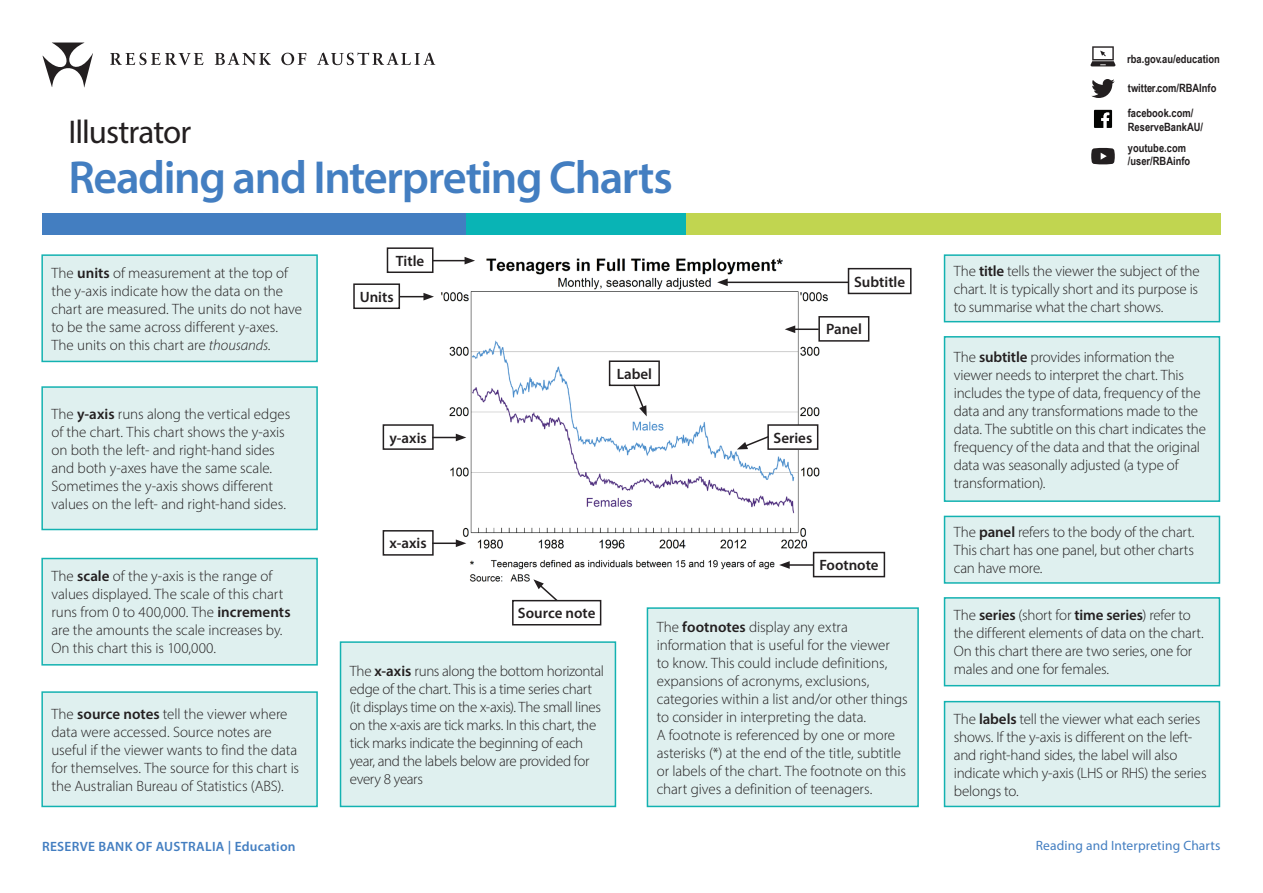
<style>
.page{position:relative;width:1263px;height:893px;background:#fff}
.page>*{position:absolute;margin:0;border:0;box-sizing:border-box;transform-origin:0 0}
.t1{font:600 46.5px "Myriad Pro";letter-spacing:-.03em;color:#437ec1}
.t2{font:33px "Myriad Pro";letter-spacing:-.03em;color:#231f20}
.t3{font:300 15px/18px "Myriad Pro";letter-spacing:-.01em;color:#231f20}
.t4{font:600 15px "Myriad Pro";color:#231f20}
.t5{font:600 13.5px "Myriad Pro";letter-spacing:.02em;color:#437ec1}
.t6{font:13.5px "Myriad Pro";letter-spacing:.01em;color:#437ec1}
.t7{font:700 11.4px/24.9px "Arial Narrow";color:#231f20}
.s1{font-weight:600}
.s2{font-style:italic}
</style>
<div class="page">
<div style="left:43px;top:213px;width:430px;height:21px;background:#437ec1"></div>
<div style="left:466px;top:213px;width:221px;height:21px;background:#09b4b5"></div>
<div style="left:686px;top:213px;width:534px;height:21px;background:#c1d550"></div>
<svg style="left:110px;top:53px;width:94px;height:12px"></svg>
<svg style="left:215px;top:53px;width:56px;height:12px"></svg>
<svg style="left:281px;top:53px;width:25px;height:12px"></svg>
<svg style="left:317px;top:52px;width:118px;height:13px"></svg>
<svg style="left:43px;top:43px;width:50px;height:44px"></svg>
<svg style="left:1090px;top:46px;width:26px;height:20px"></svg>
<svg style="left:1091px;top:79px;width:24px;height:19px"></svg>
<svg style="left:1091px;top:148px;width:24px;height:16px"></svg>
<svg style="left:1094px;top:110px;width:18px;height:18px"></svg>
<div style="left:647px;top:608px;width:271px;height:198px;background:#dff0ef"></div>
<div style="left:647px;top:607px;width:272px;height:200px;border:2px solid #13b2b1"></div>
<img style="left:433px;top:257px;width:405px;height:325px">
<div style="left:944px;top:255px;width:275px;height:67px;background:#dff0ef"></div>
<div style="left:944px;top:254px;width:276px;height:68px;border:2px solid #13b2b1"></div>
<div style="left:944px;top:337px;width:275px;height:164px;background:#dff0ef"></div>
<div style="left:944px;top:336px;width:276px;height:166px;border:2px solid #13b2b1"></div>
<div style="left:944px;top:516px;width:275px;height:67px;background:#dff0ef"></div>
<div style="left:944px;top:516px;width:276px;height:68px;border:2px solid #13b2b1"></div>
<div style="left:944px;top:598px;width:275px;height:88px;background:#dff0ef"></div>
<div style="left:944px;top:597px;width:276px;height:89px;border:2px solid #13b2b1"></div>
<div style="left:944px;top:702px;width:275px;height:104px;background:#dff0ef"></div>
<div style="left:944px;top:701px;width:276px;height:106px;border:2px solid #13b2b1"></div>
<div style="left:340px;top:642px;width:275px;height:164px;background:#dff0ef"></div>
<div style="left:340px;top:641px;width:276px;height:166px;border:2px solid #13b2b1"></div>
<div style="left:42px;top:255px;width:275px;height:106px;background:#dff0ef"></div>
<div style="left:41px;top:254px;width:277px;height:108px;border:2px solid #13b2b1"></div>
<div style="left:42px;top:387px;width:275px;height:142px;background:#dff0ef"></div>
<div style="left:41px;top:386px;width:277px;height:144px;border:2px solid #13b2b1"></div>
<div style="left:42px;top:558px;width:275px;height:107px;background:#dff0ef"></div>
<div style="left:41px;top:558px;width:277px;height:108px;border:2px solid #13b2b1"></div>
<div style="left:42px;top:692px;width:275px;height:114px;background:#dff0ef"></div>
<div style="left:41px;top:691px;width:277px;height:116px;border:2px solid #13b2b1"></div>
<div style="left:353px;top:283px;width:47px;height:26px;border:2px solid #231f20"></div>
<svg style="left:400px;top:293px;width:34px;height:7px"></svg>
<div style="left:383px;top:424px;width:51px;height:26px;border:2px solid #231f20"></div>
<svg style="left:432px;top:434px;width:34px;height:7px"></svg>
<div style="left:383px;top:530px;width:51px;height:26px;border:2px solid #231f20"></div>
<hr style="left:432px;top:542px;width:26px;height:2px;background:#231f20">
<svg style="left:456px;top:539px;width:10px;height:8px"></svg>
<svg style="left:533px;top:579px;width:28px;height:21px"></svg>
<div style="left:813px;top:552px;width:72px;height:25px;border:2px solid #231f20"></div>
<hr style="left:787px;top:564px;width:26px;height:2px;background:#231f20">
<svg style="left:779px;top:561px;width:11px;height:8px"></svg>
<div style="left:818px;top:316px;width:51px;height:26px;border:2px solid #231f20"></div>
<hr style="left:793px;top:328px;width:26px;height:2px;background:#231f20">
<svg style="left:785px;top:325px;width:10px;height:8px"></svg>
<div style="left:768px;top:425px;width:50px;height:24px;background:#fff"></div>
<div style="left:767px;top:424px;width:51px;height:26px;border:2px solid #231f20"></div>
<svg style="left:737px;top:435px;width:33px;height:14px"></svg>
<div style="left:610px;top:361px;width:49px;height:24px;background:#fff"></div>
<div style="left:609px;top:360px;width:51px;height:26px;border:2px solid #231f20"></div>
<svg style="left:632px;top:383px;width:15px;height:33px"></svg>
<div style="left:387px;top:247px;width:46px;height:26px;border:2px solid #231f20"></div>
<hr style="left:433px;top:260px;width:34px;height:1px;background:#231f20">
<svg style="left:465px;top:257px;width:10px;height:7px"></svg>
<hr style="left:725px;top:282px;width:155px;height:1px;background:#231f20">
<svg style="left:717px;top:278px;width:11px;height:8px"></svg>
<div style="left:848px;top:269px;width:63px;height:24px;background:#fff"></div>
<div style="left:848px;top:268px;width:63px;height:26px;border:2px solid #231f20"></div>
<div style="left:512px;top:600px;width:89px;height:25px;border:2px solid #231f20"></div>
<h2 class="t2" style="left:68px;top:112px;width:124px">Illustrator</h2>
<h1 class="t1" style="left:68px;top:147px;width:606px">Reading and Interpreting Charts</h1>
<p class="t3" style="left:51px;top:264px;width:252px">The <span class="s1">units</span> of measurement at the top of the y-axis indicate how the data on the chart are measured. The units do not have to be the same across different y-axes.<br>The units on this chart are <span class="s2">thousands</span>.</p>
<p class="t3" style="left:51px;top:405px;width:240px">The <span class="s1">y-axis</span> runs along the vertical edges of the chart. This chart shows the y-axis on both the left- and right-hand sides and both y-axes have the same scale.<br>Sometimes the y-axis shows different values on the left- and right-hand sides.</p>
<p class="t4" style="left:396px;top:251px;width:30px">Title</p>
<p class="t4" style="left:360px;top:287px;width:35px">Units</p>
<p class="t4" style="left:389px;top:428px;width:39px">y-axis</p>
<p class="t4" style="left:390px;top:534px;width:39px">x-axis</p>
<p class="t4" style="left:617px;top:364px;width:37px">Label</p>
<p class="t4" style="left:854px;top:272px;width:53px">Subtitle</p>
<p class="t4" style="left:826px;top:320px;width:37px">Panel</p>
<p class="t4" style="left:773px;top:428px;width:40px">Series</p>
<p class="t3" style="left:51px;top:567px;width:241px">The <span class="s1">scale</span> of the y-axis is the range of values displayed. The scale of this chart runs from 0 to 400,000. The <span class="s1">increments </span>are the amounts the scale increases by.<br>On this chart this is 100,000.</p>
<p class="t3" style="left:51px;top:705px;width:249px">The <span class="s1">source notes</span> tell the viewer where data were accessed. Source notes are useful if the viewer wants to find the data for themselves. The source for this chart is the Australian Bureau of Statistics (ABS).</p>
<p class="t4" style="left:518px;top:604px;width:79px">Source note</p>
<p class="t3" style="left:350px;top:662px;width:256px">The <span class="s1">x-axis</span> runs along the bottom horizontal edge of the chart. This is a time series chart (it displays time on the x-axis). The small lines on the x-axis are tick marks. In this chart, the tick marks indicate the beginning of each year, and the labels below are provided for every 8 years</p>
<p class="t4" style="left:819px;top:556px;width:61px">Footnote</p>
<p class="t3" style="left:657px;top:618px;width:253px">The <span class="s1">footnotes</span> display any extra information that is useful for the viewer<br>to know. This could include definitions, expansions of acronyms, exclusions, categories within a list and/or other things to consider in interpreting the data.<br>A footnote is referenced by one or more asterisks (*) at the end of the title, subtitle or labels of the chart. The footnote on this chart gives a definition of teenagers.</p>
<p class="t7" style="left:1127px;top:46px;width:94px">rba.gov.au/education</p>
<p class="t7" style="left:1128px;top:75px;width:90px">twitter.com/RBAInfo facebook.com/</p>
<p class="t7" style="left:1128px;top:116px;width:77px;line-height:20.7px">ReserveBankAU/ youtube.com</p>
<p class="t7" style="left:1128px;top:148px;width:64px">/user/RBAinfo</p>
<p class="t3" style="left:954px;top:262px;width:247px;text-align:justify">The <span class="s1">title</span> tells the viewer the subject of the chart. It is typically short and its purpose is to summarise what the chart shows.</p>
<p class="t3" style="left:954px;top:347px;width:254px">The <span class="s1">subtitle</span> provides information the viewer needs to interpret the chart. This includes the type of data, frequency of the data and any transformations made to the data. The subtitle on this chart indicates the frequency of the data and that the original data was seasonally adjusted (a type of transformation).</p>
<p class="t3" style="left:954px;top:523px;width:242px;text-align:justify">The <span class="s1">panel</span> refers to the body of the chart.<br>This chart has one panel, but other charts can have more.</p>
<p class="t3" style="left:954px;top:606px;width:251px">The <span class="s1">series</span> (short for <span class="s1">time series</span>) refer to the different elements of data on the chart.<br>On this chart there are two series, one for males and one for females.</p>
<p class="t3" style="left:954px;top:709px;width:254px">The <span class="s1">labels</span> tell the viewer what each series shows. If the y-axis is different on the left&shy;and right-hand sides, the label will also indicate which y-axis (LHS or RHS) the series belongs to.</p>
<p class="t5" style="left:42px;top:838px;width:255px">RESERVE BANK OF AUSTRALIA | Education</p>
<p class="t6" style="left:1036px;top:837px;width:186px">Reading and Interpreting Charts</p>
</div>
